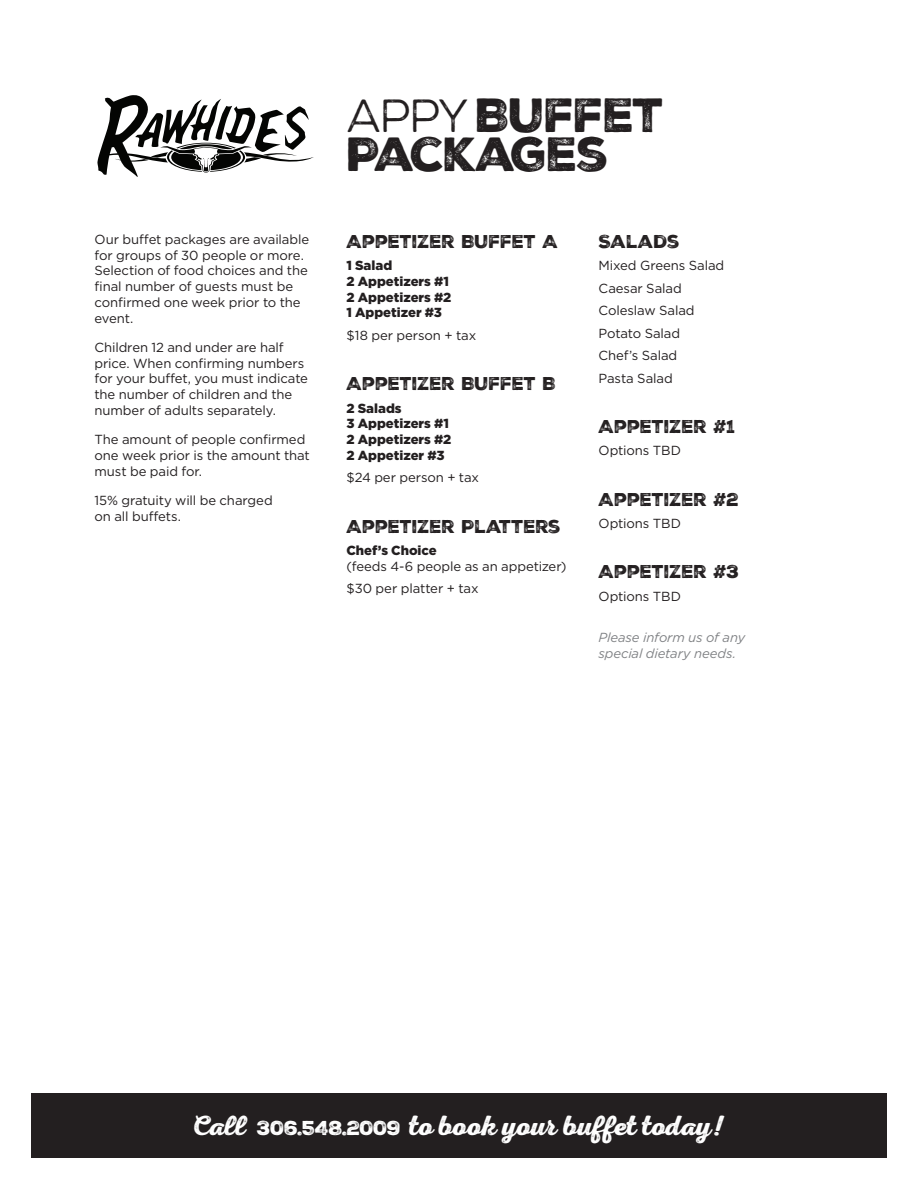
<style>
.page{position:relative;width:918px;height:1188px;background:#fff}
.page>*{position:absolute;margin:0;border:0;box-sizing:border-box;transform-origin:0 0}
.t1{font:46.5px/39px "Nexa Rust Sans Black 02";letter-spacing:-.045em;color:#231f20}
.t2{font:28.05px "Nexa Rust Script B 01";letter-spacing:.02em;color:#fff}
.t3{font:18px "Nexa Rust Sans Black 02";letter-spacing:-.025em;color:#231f20}
.t4{font:13.2px/15.8px "Gotham";letter-spacing:-.005em;color:#231f20}
.t5{font:900 13.2px/15.8px "Gotham";color:#231f20}
.t6{font:italic 13.2px/15.8px "Gotham";letter-spacing:-.01em;color:#808285}
.s1{font-family:"Nexa Rust Sans Book 01"}
.s2{font-family:"Nexa Rust Sans Black 02";font-size:19.5px}
</style>
<div class="page">
<div style="left:31px;top:1094px;width:856px;height:64px;background:#231f20"></div>
<svg style="left:97px;top:95px;width:217px;height:82px"></svg>
<p class="t4" style="left:94px;top:231px;width:216px">Our buffet packages are available for groups of 30 people or more.<br>Selection of food choices and the final number of guests must be confirmed one week prior to the event.</p>
<p class="t4" style="left:94px;top:339px;width:215px">Children 12 and under are half price. When confirming numbers for your buffet, you must indicate the number of children and the number of adults separately.</p>
<p class="t4" style="left:94px;top:431px;width:217px">The amount of people confirmed one week prior is the amount that must be paid for.</p>
<p class="t4" style="left:94px;top:492px;width:180px">15% gratuity will be charged on all buffets.</p>
<h1 class="t1" style="left:346px;top:97px;width:320px"><span class="s1">Appy</span> BUFFET<br>PACKAGES</h1>
<h3 class="t3" style="left:346px;top:229px;width:214px">APPETIZER BUFFET A</h3>
<p class="t5" style="left:346px;top:257px;width:106px">1 Salad<br>2 Appetizers #1<br>2 Appetizers #2<br>1 Appetizer #3</p>
<p class="t4" style="left:346px;top:327px;width:131px">$18 per person + tax</p>
<h3 class="t3" style="left:346px;top:372px;width:211px">APPETIZER BUFFET B</h3>
<p class="t5" style="left:346px;top:400px;width:106px">2 Salads<br>3 Appetizers #1<br>2 Appetizers #2<br>2 Appetizer #3</p>
<p class="t4" style="left:346px;top:470px;width:134px">$24 per person + tax</p>
<h3 class="t3" style="left:346px;top:514px;width:216px">APPETIZER PLATTERS</h3>
<p class="t5" style="left:346px;top:542px;width:92px">Chef’s Choice</p>
<p class="t4" style="left:346px;top:555px;width:222px;line-height:22.5px">(feeds 4-6 people as an appetizer) $30 per platter + tax</p>
<h3 class="t3" style="left:598px;top:229px;width:83px">SALADS</h3>
<p class="t4" style="left:598px;top:254px;width:127px;line-height:22.5px">Mixed Greens Salad<br>Caesar Salad<br>Coleslaw Salad<br>Potato Salad<br>Chef’s Salad<br>Pasta Salad</p>
<h3 class="t3" style="left:598px;top:414px;width:138px">APPETIZER #1</h3>
<p class="t4" style="left:598px;top:443px;width:84px">Options TBD</p>
<h3 class="t3" style="left:598px;top:487px;width:142px">APPETIZER #2</h3>
<p class="t4" style="left:598px;top:515px;width:84px">Options TBD</p>
<h3 class="t3" style="left:598px;top:560px;width:142px">APPETIZER #3</h3>
<p class="t4" style="left:598px;top:588px;width:84px">Options TBD</p>
<p class="t6" style="left:598px;top:629px;width:148px">Please inform us of any special dietary needs.</p>
<h2 class="t2" style="left:193px;top:1109px;width:534px">Call <span class="s2">306.548.2009</span> to book your buffet today!</h2>
</div>
